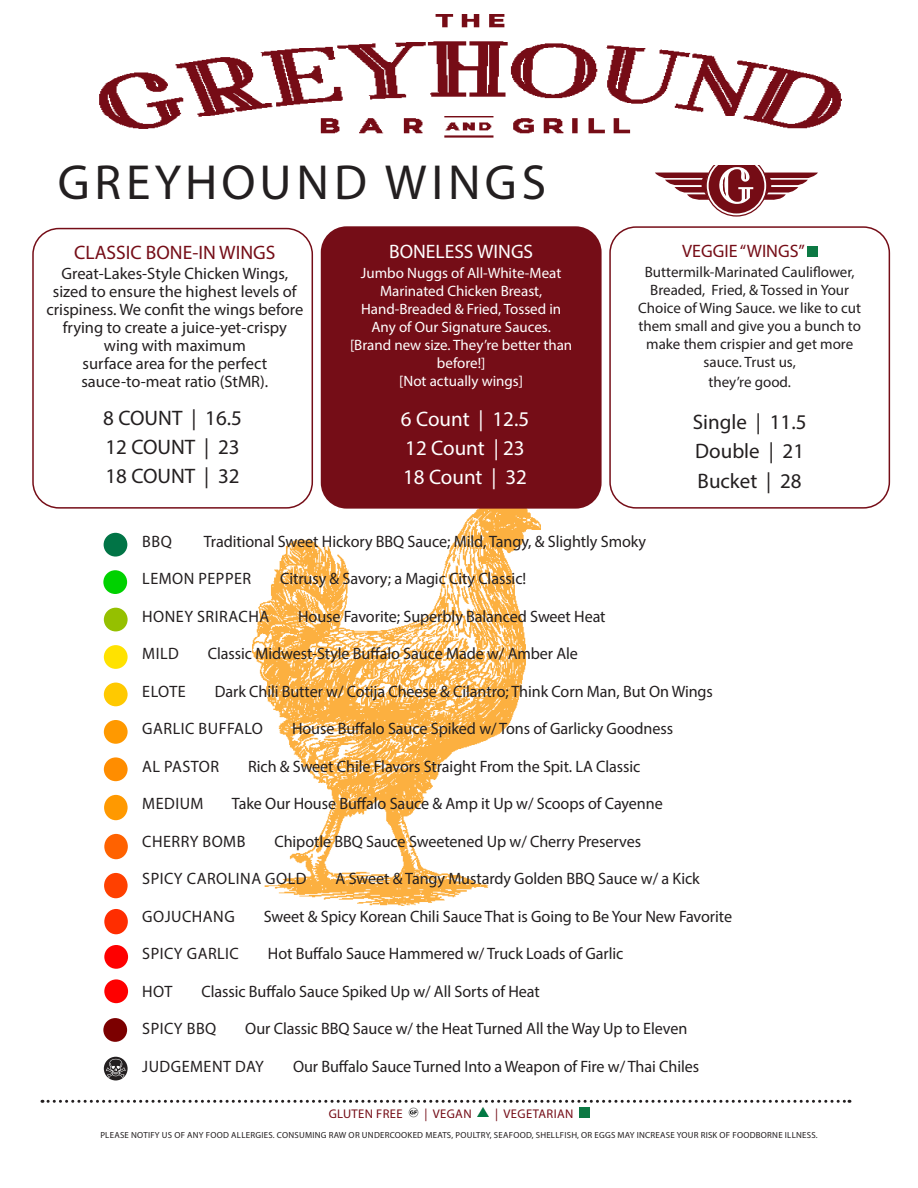
<style>
.page{position:relative;width:918px;height:1188px;background:#fff}
.page>*{position:absolute;margin:0;border:0;box-sizing:border-box;transform-origin:0 0}
.CATEGORY{font:49.5px "Myriad Pro";letter-spacing:.1em;color:#231f20}
.Item_Description{font:21px "Myriad Pro";color:#231f20}
.Item_Description-2{font:21px "Myriad Pro";color:#fff}
.Item_Description-3{font:19.5px "Myriad Pro";color:#750d17}
.Item_Description-4{font:19.5px "Myriad Pro";color:#fff}
.Item_Description-5{font:18px "Myriad Pro";color:#750d17}
.WINGS_NAME{font:16.5px/18px "Myriad Pro";letter-spacing:-.005em;color:#231f20;text-align:center}
.WINGS_NAME-2{font:16.5px "Myriad Pro";letter-spacing:.03em;color:#231f20}
.Item_Description-6{font:15px/18px "Myriad Pro";color:#231f20;text-align:center}
.t1{font:15px/18px "Myriad Pro";color:#fff;text-align:center}
.t2{font:12.6px "Myriad Pro";letter-spacing:.03em;color:#750d17}
.t3{font:8.85px "Myriad Pro";letter-spacing:.03em;color:#231f20}
</style>
<div class="page">
<svg style="left:655px;top:165px;width:163px;height:52px"></svg>
<img style="left:252px;top:491px;width:288px;height:415px">
<div style="left:32px;top:228px;width:281px;height:281px;border:2px solid #750d17;border-radius:26px"></div>
<div style="left:321px;top:226px;width:281px;height:283px;background:#750d17;border-radius:26px"></div>
<div style="left:609px;top:226px;width:281px;height:283px;border:2px solid #750d17;border-radius:26px"></div>
<div style="left:807px;top:247px;width:10px;height:10px;background:#0c7944"></div>
<svg style="left:42px;top:1100px;width:808px;height:18px"></svg>
<div style="left:579px;top:1108px;width:10px;height:10px;background:#0c7944"></div>
<div style="left:104px;top:909px;width:24px;height:25px;background:#ff2d00;border-radius:50%"></div>
<img style="left:99px;top:14px;width:743px;height:124px">
<div style="left:104px;top:645px;width:24px;height:24px;background:#ffe200;border-radius:50%"></div>
<div style="left:104px;top:757px;width:24px;height:24px;background:#ff8d00;border-radius:50%"></div>
<div style="left:104px;top:720px;width:24px;height:24px;background:#f90;border-radius:50%"></div>
<div style="left:104px;top:945px;width:24px;height:24px;background:#fe0000;border-radius:50%"></div>
<div style="left:103px;top:1018px;width:24px;height:24px;background:#7c0000;border-radius:50%"></div>
<svg style="left:104px;top:1057px;width:24px;height:23px"></svg>
<svg style="left:106px;top:1059px;width:20px;height:19px"></svg>
<div style="left:104px;top:683px;width:24px;height:23px;background:#ffc900;border-radius:50%"></div>
<div style="left:104px;top:608px;width:24px;height:23px;background:#95c000;border-radius:50%"></div>
<div style="left:103px;top:570px;width:24px;height:24px;background:#00d200;border-radius:50%"></div>
<div style="left:104px;top:533px;width:23px;height:24px;background:#017446;border-radius:50%"></div>
<div style="left:104px;top:795px;width:24px;height:25px;background:#f90;border-radius:50%"></div>
<div style="left:104px;top:834px;width:24px;height:25px;background:#ff6200;border-radius:50%"></div>
<div style="left:104px;top:873px;width:24px;height:25px;background:#ff4000;border-radius:50%"></div>
<div style="left:104px;top:979px;width:24px;height:24px;background:#fe0000;border-radius:50%"></div>
<p class="CATEGORY" style="left:58px;top:152px;width:490px">GREYHOUND WINGS</p>
<p class="Item_Description-3" style="left:74px;top:241px;width:203px">CLASSIC BONE-IN WINGS</p>
<p class="WINGS_NAME" style="left:46px;top:265px;width:259px">Great-Lakes-Style Chicken Wings, sized to ensure the highest levels of crispiness. We confit the wings before frying to create a juice-yet-crispy wing with maximum</p>
<p class="WINGS_NAME" style="left:83px;top:355px;width:186px">surface area for the perfect</p>
<p class="WINGS_NAME" style="left:81px;top:373px;width:188px">sauce-to-meat ratio (StMR).</p>
<p class="Item_Description" style="left:103px;top:405px;width:140px">8 COUNT | 16.5</p>
<p class="Item_Description" style="left:105px;top:434px;width:136px">12 COUNT | 23</p>
<p class="Item_Description" style="left:105px;top:463px;width:136px">18 COUNT | 32</p>
<p class="Item_Description-4" style="left:389px;top:239px;width:146px">BONELESS WINGS</p>
<p class="t1" style="left:361px;top:264px;width:202px">Jumbo Nuggs of All-White-Meat<br>Marinated Chicken Breast,<br>Hand-Breaded &amp; Fried, Tossed in<br>Any of Our Signature Sauces.</p>
<p class="t1" style="left:350px;top:336px;width:224px">[Brand new size. They’re better than before!]</p>
<p class="t1" style="left:399px;top:372px;width:125px">[Not actually wings]</p>
<p class="Item_Description-2" style="left:401px;top:406px;width:130px">6 Count | 12.5</p>
<p class="Item_Description-2" style="left:405px;top:435px;width:121px">12 Count | 23</p>
<p class="Item_Description-2" style="left:403px;top:464px;width:125px">18 Count | 32</p>
<p class="Item_Description-5" style="left:682px;top:240px;width:124px">VEGGIE “WINGS”</p>
<p class="Item_Description-6" style="left:638px;top:263px;width:224px">Buttermilk-Marinated Cauliflower,<br>Breaded, Fried, &amp; Tossed in Your<br>Choice of Wing Sauce. we like to cut them small and give you a bunch to make them crispier and get more sauce. Trust us,</p>
<p class="Item_Description-6" style="left:708px;top:373px;width:84px">they’re good.</p>
<p class="Item_Description" style="left:693px;top:409px;width:115px">Single | 11.5</p>
<p class="Item_Description" style="left:695px;top:438px;width:110px">Double | 21</p>
<p class="Item_Description" style="left:698px;top:468px;width:106px">Bucket | 28</p>
<p class="WINGS_NAME" style="left:142px;top:532px;width:31px">BBQ</p>
<p class="WINGS_NAME" style="left:204px;top:532px;width:444px">Traditional Sweet Hickory BBQ Sauce; Mild, Tangy, &amp; Slightly Smoky</p>
<p class="WINGS_NAME-2" style="left:142px;top:568px;width:110px">LEMON PEPPER</p>
<p class="WINGS_NAME" style="left:280px;top:569px;width:248px">Citrusy &amp; Savory; a Magic City Classic!</p>
<p class="WINGS_NAME-2" style="left:142px;top:606px;width:128px">HONEY SRIRACHA</p>
<p class="WINGS_NAME" style="left:298px;top:607px;width:309px">House Favorite; Superbly Balanced Sweet Heat</p>
<p class="WINGS_NAME" style="left:142px;top:644px;width:38px">MILD</p>
<p class="WINGS_NAME" style="left:208px;top:644px;width:372px">Classic Midwest-Style Buffalo Sauce Made w/ Amber Ale</p>
<p class="WINGS_NAME" style="left:142px;top:682px;width:45px">ELOTE</p>
<p class="WINGS_NAME" style="left:215px;top:682px;width:500px">Dark Chili Butter w/ Cotija Cheese &amp; Cilantro; Think Corn Man, But On Wings</p>
<p class="WINGS_NAME-2" style="left:142px;top:718px;width:122px">GARLIC BUFFALO</p>
<p class="WINGS_NAME" style="left:292px;top:719px;width:383px">House Buffalo Sauce Spiked w/ Tons of Garlicky Goodness</p>
<p class="WINGS_NAME-2" style="left:142px;top:756px;width:78px">AL PASTOR</p>
<p class="WINGS_NAME" style="left:248px;top:757px;width:394px">Rich &amp; Sweet Chile Flavors Straight From the Spit. LA Classic</p>
<p class="WINGS_NAME" style="left:142px;top:794px;width:63px">MEDIUM</p>
<p class="WINGS_NAME" style="left:232px;top:794px;width:432px">Take Our House Buffalo Sauce &amp; Amp it Up w/ Scoops of Cayenne</p>
<p class="WINGS_NAME-2" style="left:142px;top:831px;width:105px">CHERRY BOMB</p>
<p class="WINGS_NAME" style="left:274px;top:832px;width:368px">Chipotle BBQ Sauce Sweetened Up w/ Cherry Preserves</p>
<p class="WINGS_NAME-2" style="left:142px;top:868px;width:166px">SPICY CAROLINA GOLD</p>
<p class="WINGS_NAME" style="left:336px;top:869px;width:366px">A Sweet &amp; Tangy Mustardy Golden BBQ Sauce w/ a Kick</p>
<p class="WINGS_NAME-2" style="left:142px;top:906px;width:94px">GOJUCHANG</p>
<p class="WINGS_NAME" style="left:264px;top:907px;width:470px">Sweet &amp; Spicy Korean Chili Sauce That is Going to Be Your New Favorite</p>
<p class="WINGS_NAME-2" style="left:142px;top:943px;width:98px">SPICY GARLIC</p>
<p class="WINGS_NAME" style="left:268px;top:944px;width:357px">Hot Buffalo Sauce Hammered w/ Truck Loads of Garlic</p>
<p class="WINGS_NAME" style="left:142px;top:982px;width:32px">HOT</p>
<p class="WINGS_NAME" style="left:201px;top:982px;width:340px">Classic Buffalo Sauce Spiked Up w/ All Sorts of Heat</p>
<p class="WINGS_NAME-2" style="left:142px;top:1018px;width:76px">SPICY BBQ</p>
<p class="WINGS_NAME" style="left:245px;top:1019px;width:444px">Our Classic BBQ Sauce w/ the Heat Turned All the Way Up to Eleven</p>
<p class="WINGS_NAME-2" style="left:142px;top:1056px;width:123px">JUDGEMENT DAY</p>
<p class="WINGS_NAME" style="left:293px;top:1057px;width:408px">Our Buffalo Sauce Turned Into a Weapon of Fire w/ Thai Chiles</p>
<p class="t2" style="left:329px;top:1106px;width:76px">GLUTEN FREE</p>
<p class="t2" style="left:424px;top:1106px;width:49px">| VEGAN</p>
<p class="t2" style="left:495px;top:1106px;width:80px">| VEGETARIAN</p>
<p class="t3" style="left:100px;top:1129px;width:719px">PLEASE NOTIFY US OF ANY FOOD ALLERGIES. CONSUMING RAW OR UNDERCOOKED MEATS, POULTRY, SEAFOOD, SHELLFISH, OR EGGS MAY INCREASE YOUR RISK OF FOODBORNE ILLNESS.</p>
</div>
